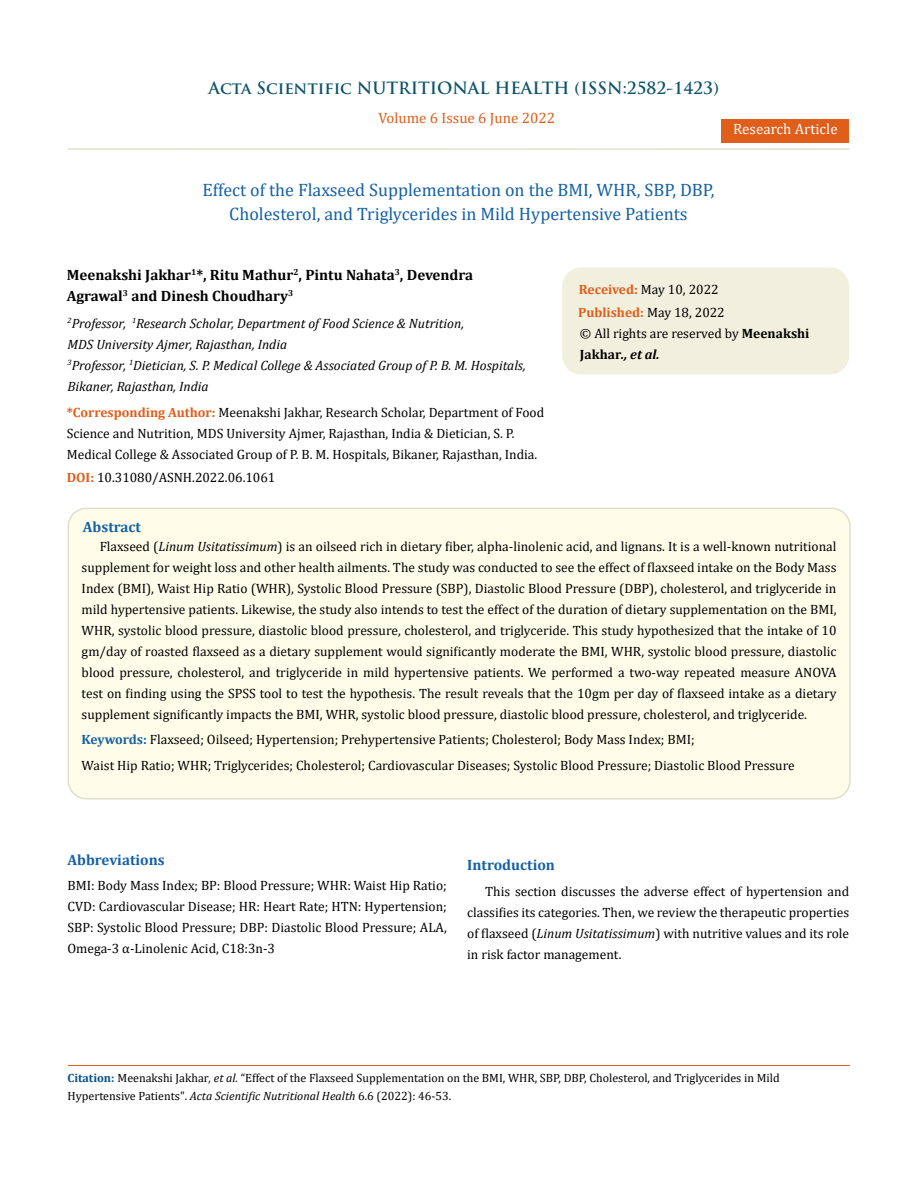
<style>
.page{position:relative;width:917px;height:1188px;background:#fff}
.page>*{position:absolute;margin:0;border:0;box-sizing:border-box;transform-origin:0 0}
.t1{font:18px/24px "Cambria";color:#1560a6;text-align:center}
.t2{font:700 16.5px "Trajan Pro";color:#0e546a}
.t3{font:700 15px/21px "Cambria";color:#000}
.t4{font:700 15px "Cambria";color:#1560a6}
.t5{font:15px "Cambria";color:#e05d1a}
.t6{font:15px "Cambria";color:#fff}
.t7{font:13.5px/21px "Cambria";color:#000}
.t8{font:italic 13.5px/21px "Cambria";color:#000}
.t9{font:12px/18px "Cambria";color:#000}
.s1{font-weight:700;color:#e05d1a}
.s2{font-weight:700}
.s3{font-weight:700;font-style:italic}
.s4{font-style:italic}
.s5{font-weight:700;color:#1560a6}
.s6{font-weight:700;color:#035089}
</style>
<div class="page">
<div style="left:721px;top:119px;width:128px;height:23px;background:#e05d1a"></div>
<div style="left:563px;top:268px;width:285px;height:106px;background:#f1f0de;border-radius:18px"></div>
<div style="left:562px;top:268px;width:287px;height:106px;border:2px solid #f1f0de;border-radius:18px"></div>
<div style="left:68px;top:508px;width:781px;height:291px;background:#fffde9;border-radius:18px"></div>
<div style="left:67px;top:508px;width:783px;height:292px;border:2px solid #e0dfcd;border-radius:18px"></div>
<hr style="left:68px;top:1066px;width:781px;height:1px;background:#e05d1a">
<hr style="left:67px;top:148px;width:782px;height:2px;background:#e0dfcd">
<p class="t2" style="left:208px;top:77px;width:512px">Acta Scientific NUTRITIONAL HEALTH (ISSN:2582-1423)</p>
<p class="t5" style="left:378px;top:109px;width:178px">Volume 6 Issue 6 June 2022</p>
<p class="t6" style="left:733px;top:120px;width:106px">Research Article</p>
<h1 class="t1" style="left:202px;top:178px;width:513px">Effect of the Flaxseed Supplementation on the BMI, WHR, SBP, DBP,<br>Cholesterol, and Triglycerides in Mild Hypertensive Patients</h1>
<p class="t3" style="left:67px;top:264px;width:408px">Meenakshi Jakhar<sup>1</sup>*, Ritu Mathur<sup>2</sup>, Pintu Nahata<sup>3</sup>, Devendra<br>Agrawal<sup>3</sup> and Dinesh Choudhary<sup>3</sup></p>
<p class="t8" style="left:67px;top:312px;width:460px"><sup>2</sup>Professor, <sup>1</sup>Research Scholar, Department of Food Science &amp; Nutrition,<br>MDS University Ajmer, Rajasthan, India<br><sup>3</sup>Professor, <sup>1</sup>Dietician, S. P. Medical College &amp; Associated Group of P. B. M. Hospitals, Bikaner, Rajasthan, India</p>
<p class="t7" style="left:67px;top:402px;width:479px"><span class="s1">*Corresponding Author:</span> Meenakshi Jakhar, Research Scholar, Department of Food<br>Science and Nutrition, MDS University Ajmer, Rajasthan, India &amp; Dietician, S. P.<br>Medical College &amp; Associated Group of P. B. M. Hospitals, Bikaner, Rajasthan, India.</p>
<p class="t7" style="left:67px;top:467px;width:210px"><span class="s1">DOI:</span> 10.31080/ASNH.2022.06.1061</p>
<p class="t7" style="left:578px;top:278px;width:148px;line-height:23px"><span class="s1">Received:</span> May 10, 2022<br><span class="s1">Published:</span> May 18, 2022</p>
<p class="t7" style="left:580px;top:322px;width:231px">© All rights are reserved by <span class="s2">Meenakshi<br>Jakhar</span><span class="s3">., et al.</span></p>
<p class="t4" style="left:83px;top:516px;width:60px">Abstract</p>
<p class="t7" style="left:82px;top:536px;width:756px;text-align:justify;text-indent:18px">Flaxseed (<span class="s4">Linum Usitatissimum</span>) is an oilseed rich in dietary fiber, alpha-linolenic acid, and lignans. It is a well-known nutritional supplement for weight loss and other health ailments. The study was conducted to see the effect of flaxseed intake on the Body Mass Index (BMI), Waist Hip Ratio (WHR), Systolic Blood Pressure (SBP), Diastolic Blood Pressure (DBP), cholesterol, and triglyceride in mild hypertensive patients. Likewise, the study also intends to test the effect of the duration of dietary supplementation on the BMI, WHR, systolic blood pressure, diastolic blood pressure, cholesterol, and triglyceride. This study hypothesized that the intake of 10 gm/day of roasted flaxseed as a dietary supplement would significantly moderate the BMI, WHR, systolic blood pressure, diastolic blood pressure, cholesterol, and triglyceride in mild hypertensive patients. We performed a two-way repeated measure ANOVA test on finding using the SPSS tool to test the hypothesis. The result reveals that the 10gm per day of flaxseed intake as a dietary supplement significantly impacts the BMI, WHR, systolic blood pressure, diastolic blood pressure, cholesterol, and triglyceride.</p>
<p class="t7" style="left:82px;top:727px;width:714px;line-height:25.5px"><span class="s5">Keywords:</span> Flaxseed; Oilseed; Hypertension; Prehypertensive Patients; Cholesterol; Body Mass Index; BMI;<br>Waist Hip Ratio; WHR; Triglycerides; Cholesterol; Cardiovascular Diseases; Systolic Blood Pressure; Diastolic Blood Pressure</p>
<p class="t4" style="left:67px;top:849px;width:99px">Abbreviations</p>
<p class="t7" style="left:67px;top:875px;width:381px;text-align:justify">BMI: Body Mass Index; BP: Blood Pressure; WHR: Waist Hip Ratio; CVD: Cardiovascular Disease; HR: Heart Rate; HTN: Hypertension; SBP: Systolic Blood Pressure; DBP: Diastolic Blood Pressure; ALA, Omega-3 α-Linolenic Acid, C18:3n-3</p>
<p class="t4" style="left:467px;top:854px;width:89px">Introduction</p>
<p class="t7" style="left:467px;top:880px;width:383px;text-align:justify;text-indent:18px">This section discusses the adverse effect of hypertension and classifies its categories. Then, we review the therapeutic properties of flaxseed (<span class="s4">Linum Usitatissimum</span>) with nutritive values and its role in risk factor management.</p>
<p class="t9" style="left:68px;top:1069px;width:713px"><span class="s6">Citation:</span> Meenakshi Jakhar<span class="s4">, et al.</span> “Effect of the Flaxseed Supplementation on the BMI, WHR, SBP, DBP, Cholesterol, and Triglycerides in Mild<br>Hypertensive Patients". <span class="s4">Acta Scientific Nutritional Health</span> 6.6 (2022): 46-53.</p>
</div>
